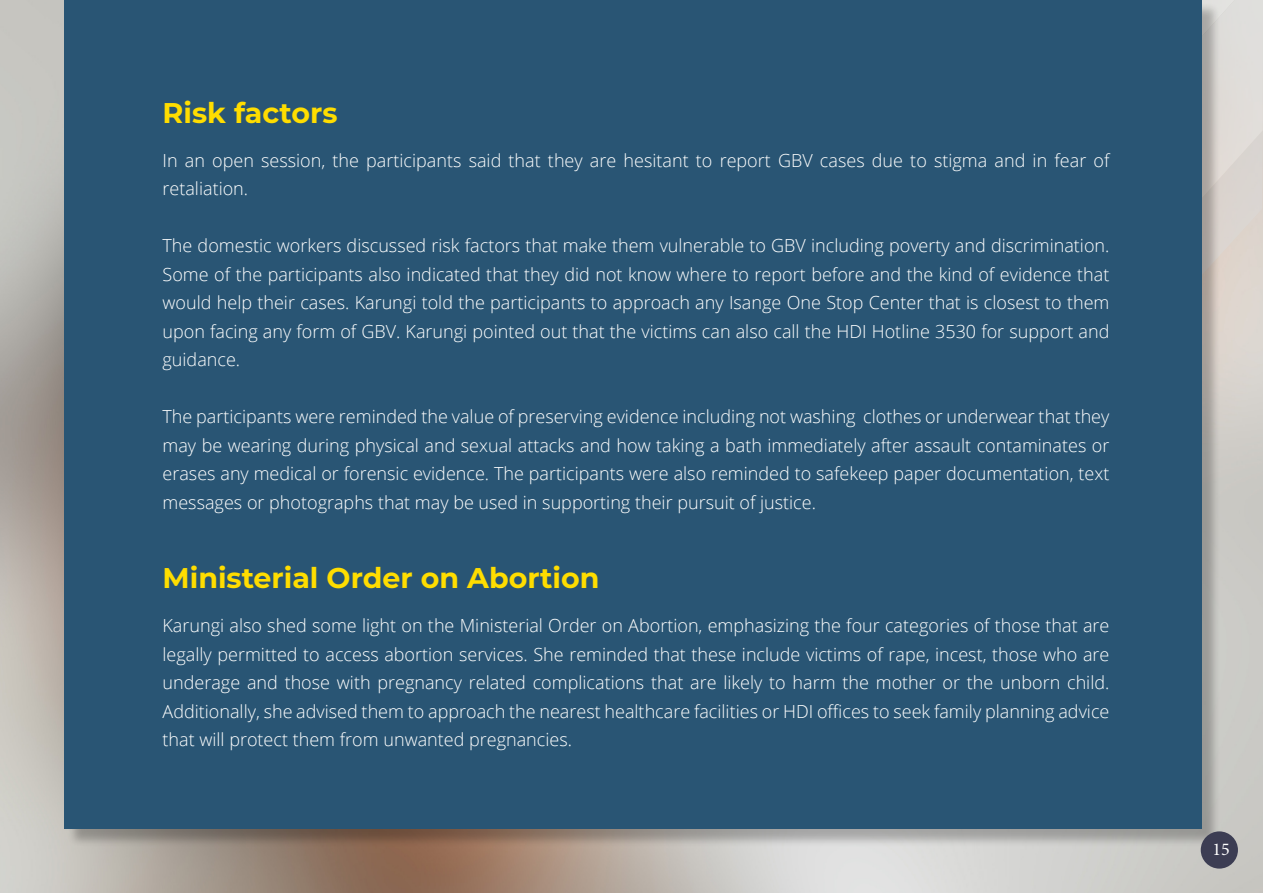
<style>
.page{position:relative;width:1263px;height:893px;background:#fff}
.page>*{position:absolute;margin:0;border:0;box-sizing:border-box;transform-origin:0 0}
.t1{font:700 28.5px "Montserrat";color:#fd0}
.t2{font:300 18px/28.5px "Open Sans";color:#fff;text-align:justify}
.t3{font:18px "Minion Pro";color:#fff}
</style>
<div class="page">
<img style="left:0;top:0;width:1263px;height:893px">
<div style="left:1221px;top:286px;width:42px;height:92px;background:#ded6cf"></div>
<svg style="left:1202px;top:0;width:61px;height:286px;background:#ddd9d4"></svg>
<div style="left:67px;top:2px;width:1154px;height:845px;background:#000;opacity:.25"></div>
<div style="left:64px;top:0;width:1138px;height:828px;background:#295574"></div>
<div style="left:1201px;top:831px;width:37px;height:38px;background:#3c3d53;border-radius:50%"></div>
<h1 class="t1" style="left:163px;top:94px;width:177px">Risk factors</h1>
<p class="t2" style="left:163px;top:146px;width:948px">In an open session, the participants said that they are hesitant to report GBV cases due to stigma and in fear of retaliation.</p>
<p class="t2" style="left:163px;top:231px;width:948px">The domestic workers discussed risk factors that make them vulnerable to GBV including poverty and discrimination.<br>Some of the participants also indicated that they did not know where to report before and the kind of evidence that would help their cases. Karungi told the participants to approach any Isange One Stop Center that is closest to them upon facing any form of GBV. Karungi pointed out that the victims can also call the HDI Hotline 3530 for support and guidance.</p>
<p class="t2" style="left:163px;top:402px;width:948px">The participants were reminded the value of preserving evidence including not washing clothes or underwear that they may be wearing during physical and sexual attacks and how taking a bath immediately after assault contaminates or erases any medical or forensic evidence. The participants were also reminded to safekeep paper documentation, text messages or photographs that may be used in supporting their pursuit of justice.</p>
<h1 class="t1" style="left:163px;top:559px;width:438px">Ministerial Order on Abortion</h1>
<p class="t2" style="left:163px;top:611px;width:948px">Karungi also shed some light on the Ministerial Order on Abortion, emphasizing the four categories of those that are legally permitted to access abortion services. She reminded that these include victims of rape, incest, those who are underage and those with pregnancy related complications that are likely to harm the mother or the unborn child.<br>Additionally, she advised them to approach the nearest healthcare facilities or HDI offices to seek family planning advice that will protect them from unwanted pregnancies.</p>
<p class="t3" style="left:1212px;top:837px;width:19px">15</p>
</div>
